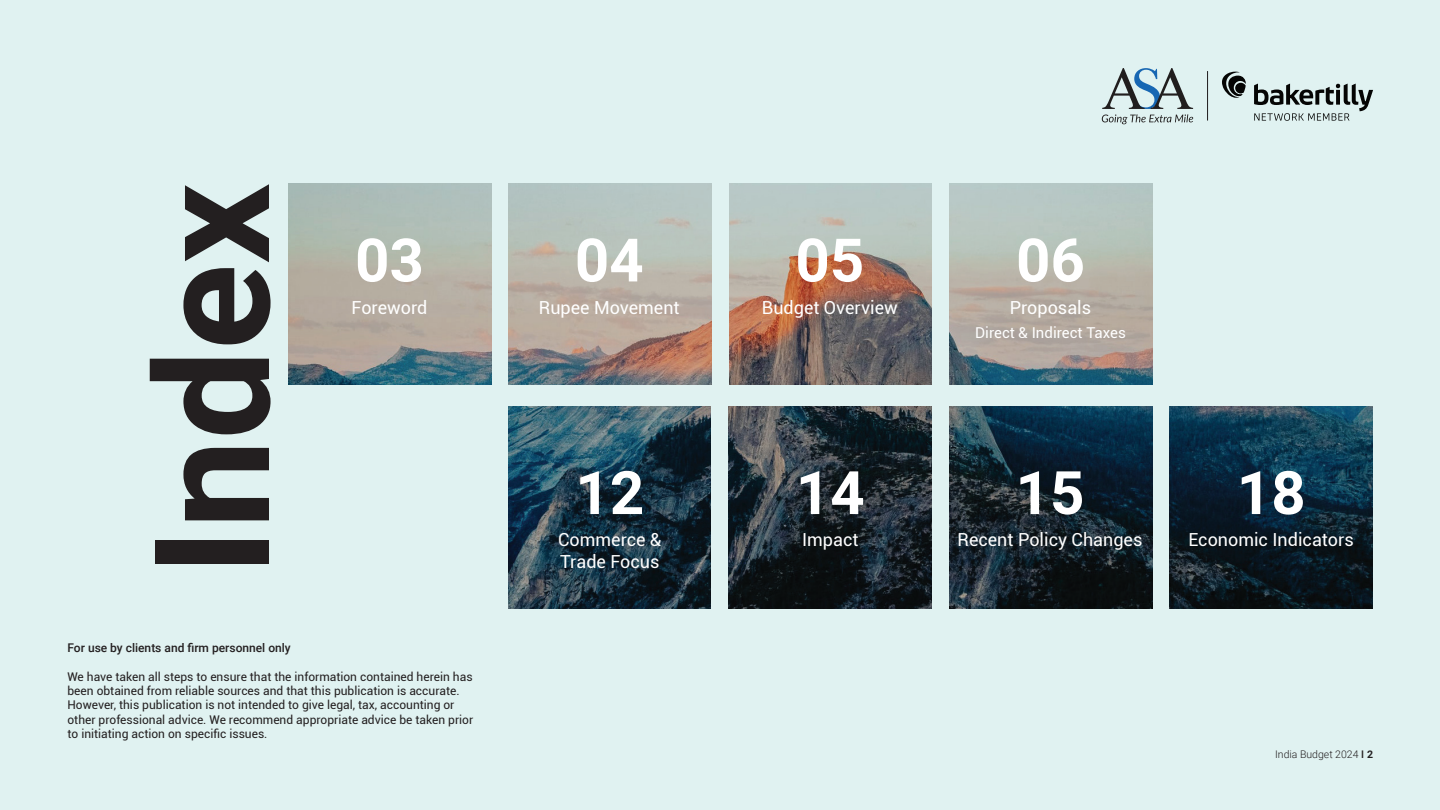
<style>
.page{position:relative;width:1440px;height:810px;background:#e0f2f1}
.page>*{position:absolute;margin:0;border:0;box-sizing:border-box;transform-origin:0 0}
.t1{font:700 159px "Roboto";color:#231f20}
.t2{font:700 60px "Roboto";color:#fff}
.t3{font:18px/21.6px "Roboto";color:#fff}
.t4{font:15px "Roboto";color:#fff}
.t5{font:12px/14.4px "Roboto";color:#231f20}
.t6{font:500 12px "Roboto";color:#231f20}
.t7{font:300 10.5px "Roboto";color:#231f20}
.s1{font-weight:500}
.s2{font-weight:700}
</style>
<div class="page">
<img style="left:1170px;top:407px;width:202px;height:202px">
<img style="left:729px;top:183px;width:202px;height:202px">
<img style="left:289px;top:183px;width:202px;height:202px">
<img style="left:509px;top:183px;width:203px;height:202px">
<img style="left:509px;top:407px;width:202px;height:202px">
<img style="left:949px;top:407px;width:203px;height:202px">
<img style="left:729px;top:407px;width:202px;height:202px">
<img style="left:949px;top:183px;width:203px;height:202px">
<svg style="left:1254px;top:84px;width:119px;height:37px"></svg>
<svg style="left:1222px;top:72px;width:24px;height:26px"></svg>
<hr style="left:1207px;top:71px;width:1px;height:50px;background:#201d1e">
<svg style="left:1102px;top:68px;width:91px;height:56px"></svg>
<h1 class="t1" style="left:101px;top:575px;width:393px;rotate:-90deg">Index</h1>
<h2 class="t2" style="left:355px;top:218px;width:70px">03</h2>
<h3 class="t3" style="left:352px;top:296px;width:77px">Foreword</h3>
<p class="t6" style="left:68px;top:639px;width:225px">For use by clients and firm personnel only</p>
<p class="t5" style="left:68px;top:669px;width:407px">We have taken all steps to ensure that the information contained herein has been obtained from reliable sources and that this publication is accurate.<br>However, this publication is not intended to give legal, tax, accounting or other professional advice. We recommend appropriate advice be taken prior to initiating action on specific issues.</p>
<h2 class="t2" style="left:575px;top:218px;width:70px">04</h2>
<h3 class="t3" style="left:539px;top:296px;width:142px">Rupee Movement</h3>
<h2 class="t2" style="left:575px;top:451px;width:70px">12</h2>
<h3 class="t3" style="left:558px;top:529px;width:105px">Commerce &amp;<br>Trade Focus</h3>
<h2 class="t2" style="left:795px;top:218px;width:70px">05</h2>
<h3 class="t3" style="left:762px;top:296px;width:137px">Budget Overview</h3>
<h2 class="t2" style="left:796px;top:451px;width:70px">14</h2>
<h3 class="t3" style="left:802px;top:529px;width:58px">Impact</h3>
<h2 class="t2" style="left:1016px;top:218px;width:70px">06</h2>
<h3 class="t3" style="left:1010px;top:296px;width:83px">Proposals</h3>
<p class="t4" style="left:975px;top:322px;width:152px">Direct &amp; Indirect Taxes</p>
<h2 class="t2" style="left:1016px;top:451px;width:70px">15</h2>
<h3 class="t3" style="left:958px;top:529px;width:186px">Recent Policy Changes</h3>
<h2 class="t2" style="left:1237px;top:451px;width:70px">18</h2>
<h3 class="t3" style="left:1188px;top:529px;width:167px">Economic Indicators</h3>
<p class="t7" style="left:1275px;top:747px;width:99px">India Budget 2024 <span class="s1">I</span> <span class="s2">2</span></p>
</div>
